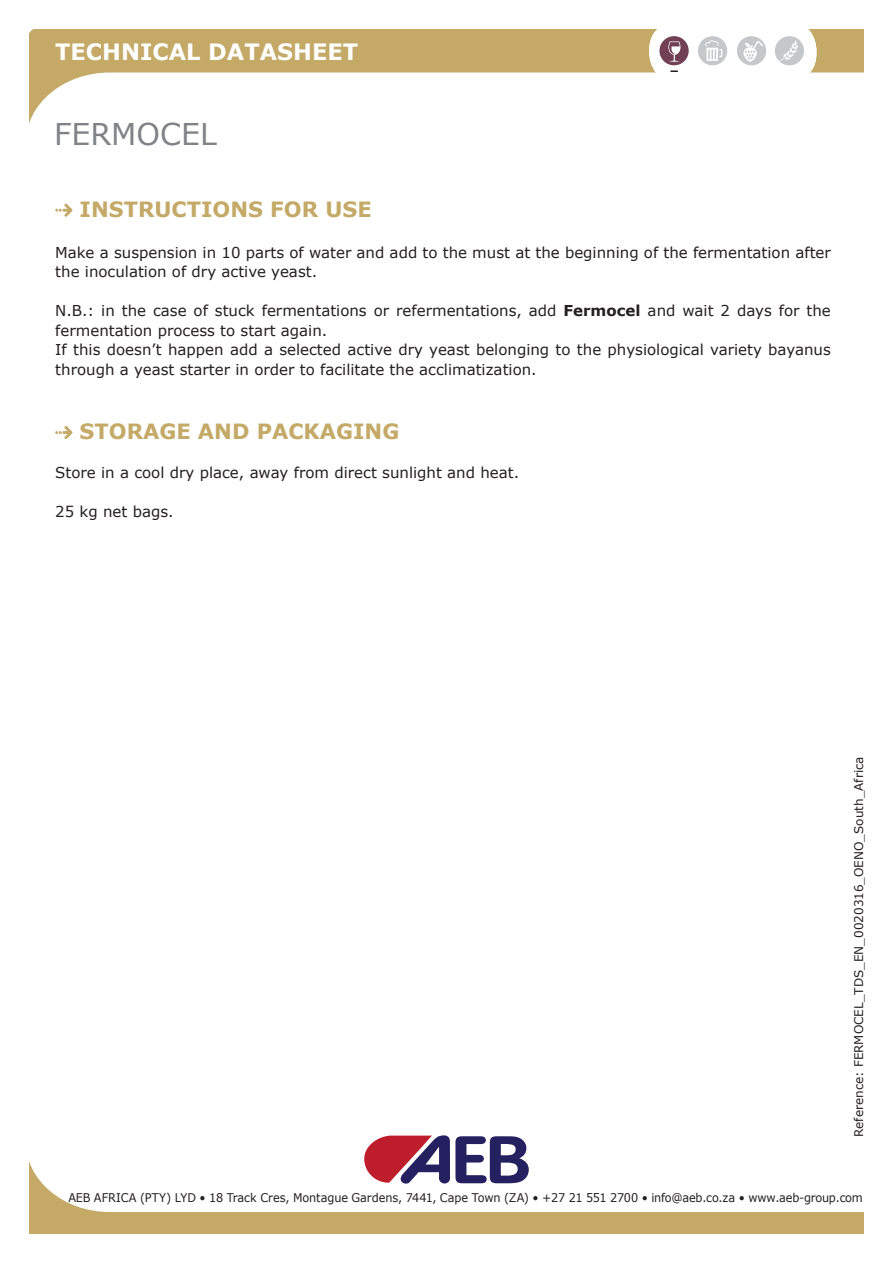
<style>
.page{position:relative;width:893px;height:1263px;background:#fff}
.page>*{position:absolute;margin:0;border:0;box-sizing:border-box;transform-origin:0 0}
.t1{font:30px "Verdana";color:#808285}
.t2{font:700 22.5px "Verdana";color:#fff}
.t3{font:700 21px "Verdana";color:#c4a967}
.t4{font:15px/19.5px "Verdana";color:#231f20}
.t5{font:12px "Verdana";color:#231f20;scale:.94 1}
.t6{font:12px "Verdana";color:#231f20}
.s1{font-weight:700}
</style>
<div class="page">
<svg style="left:30px;top:30px;width:833px;height:91px"></svg>
<div style="left:649px;top:22px;width:167px;height:60px;background:#fff;border-radius:28px"></div>
<svg style="left:670px;top:70px;width:8px;height:2px"></svg>
<div style="left:775px;top:36px;width:29px;height:29px;background:#c6c7c8;border-radius:50%"></div>
<svg style="left:779px;top:40px;width:19px;height:21px"></svg>
<div style="left:737px;top:36px;width:29px;height:29px;background:#c6c7c8;border-radius:50%"></div>
<div style="left:659px;top:36px;width:30px;height:29px;background:#724053;border-radius:50%"></div>
<div style="left:698px;top:36px;width:29px;height:29px;background:#c6c7c8;border-radius:50%"></div>
<svg style="left:705px;top:40px;width:17px;height:21px"></svg>
<svg style="left:668px;top:41px;width:12px;height:21px"></svg>
<svg style="left:743px;top:41px;width:20px;height:21px"></svg>
<svg style="left:30px;top:1164px;width:834px;height:69px"></svg>
<svg style="left:364px;top:1135px;width:165px;height:49px"></svg>
<svg style="left:55px;top:204px;width:17px;height:13px"></svg>
<svg style="left:55px;top:426px;width:17px;height:13px"></svg>
<h2 class="t2" style="left:55px;top:36px;width:304px">TECHNICAL DATASHEET</h2>
<p class="t1" style="left:54px;top:113px;width:164px">FERMOCEL</p>
<p class="t3" style="left:80px;top:194px;width:294px">INSTRUCTIONS FOR USE</p>
<p class="t4" style="left:55px;top:242px;width:777px">Make a suspension in 10 parts of water and add to the must at the beginning of the fermentation after the inoculation of dry active yeast.</p>
<p class="t4" style="left:55px;top:301px;width:777px">N.B.: in the case of stuck fermentations or refermentations, add <span class="s1">Fermocel</span> and wait 2 days for the fermentation process to start again.</p>
<p class="t4" style="left:55px;top:340px;width:777px">If this doesn’t happen add a selected active dry yeast belonging to the physiological variety bayanus through a yeast starter in order to facilitate the acclimatization.</p>
<p class="t3" style="left:80px;top:417px;width:321px">STORAGE AND PACKAGING</p>
<p class="t4" style="left:55px;top:463px;width:465px">Store in a cool dry place, away from direct sunlight and heat.</p>
<p class="t4" style="left:55px;top:502px;width:120px">25 kg net bags.</p>
<p class="t6" style="left:851px;top:1137px;width:382px;rotate:-90deg">Reference: FERMOCEL_TDS_EN_0020316_OENO_South_Africa</p>
<p class="t5" style="left:68px;top:1189px;width:847px">AEB AFRICA (PTY) LYD • 18 Track Cres, Montague Gardens, 7441, Cape Town (ZA) • +27 21 551 2700 • info@aeb.co.za • www.aeb-group.com</p>
</div>
